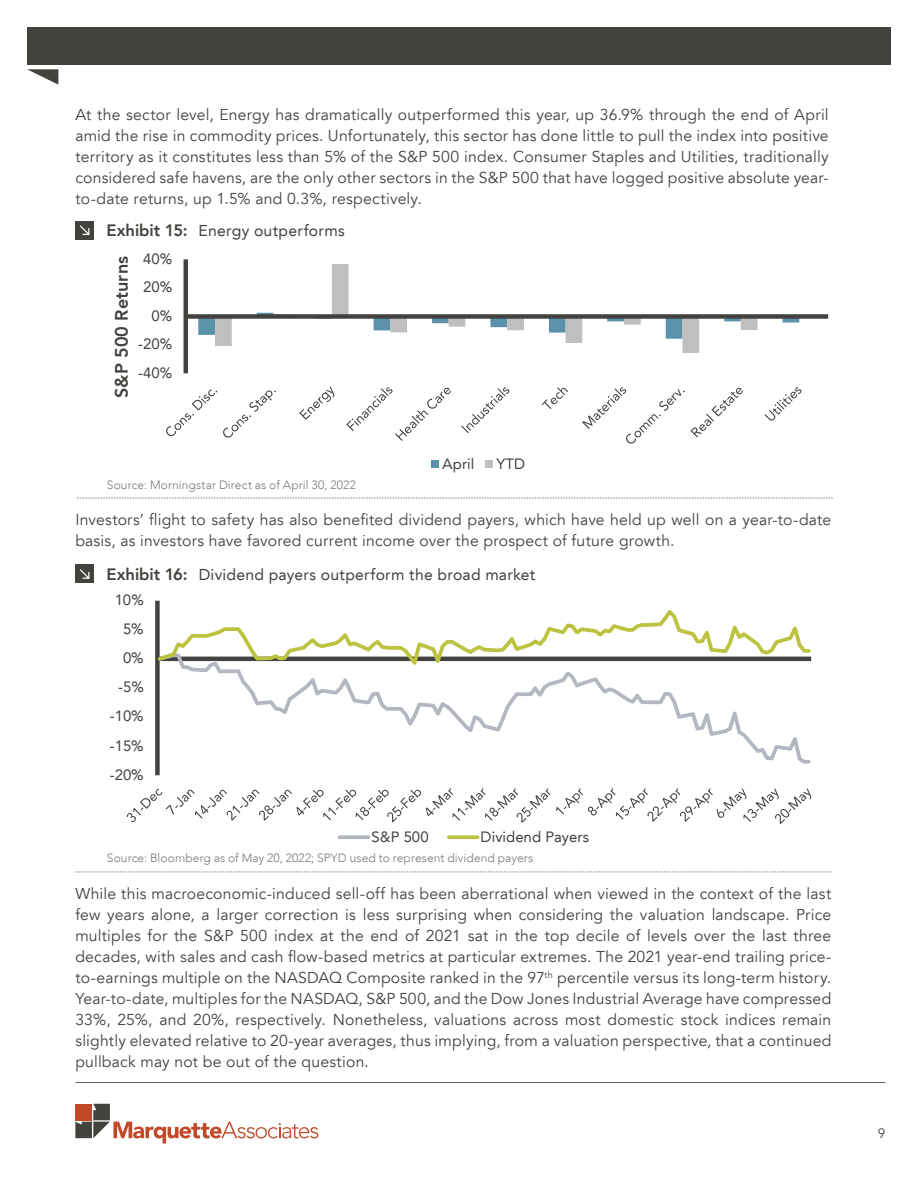
<style>
.page{position:relative;width:918px;height:1188px;background:#fff}
.page>*{position:absolute;margin:0;border:0;box-sizing:border-box;transform-origin:0 0}
.t1{font:800 18px "Avenir LT";color:#43423e}
.t2{font:15.75px/21px "Avenir LT";letter-spacing:.015em;color:#43423d;text-align:justify}
.t3{font:15.75px "Avenir LT";letter-spacing:.015em;color:#43423d}
.t4{font:15px "Avenir LT";color:#43423e}
.t5{font:13.5px "Avenir LT";color:#43423d}
.t6{font:300 12px "Avenir LT";letter-spacing:.01em;color:#7c7874}
.s1{font-weight:800;font-size:16.5px}
</style>
<div class="page">
<hr style="left:75px;top:1082px;width:810px;height:1px;background:#65605c">
<svg style="left:75px;top:1104px;width:243px;height:40px"></svg>
<div style="left:27px;top:27px;width:864px;height:38px;background:#43423d"></div>
<svg style="left:27px;top:69px;width:31px;height:16px"></svg>
<svg style="left:75px;top:872px;width:756px;height:1px"></svg>
<div style="left:75px;top:565px;width:19px;height:18px;background:#43423d"></div>
<svg style="left:80px;top:569px;width:10px;height:10px"></svg>
<div style="left:155px;top:601px;width:5px;height:174px;background:#43423e"></div>
<svg style="left:159px;top:673px;width:652px;height:93px"></svg>
<svg style="left:158px;top:606px;width:654px;height:67px"></svg>
<svg style="left:127px;top:788px;width:684px;height:36px"></svg>
<svg style="left:340px;top:835px;width:28px;height:4px"></svg>
<svg style="left:449px;top:835px;width:29px;height:4px"></svg>
<div style="left:75px;top:221px;width:19px;height:18px;background:#43423d"></div>
<svg style="left:79px;top:225px;width:11px;height:10px"></svg>
<svg style="left:198px;top:319px;width:17px;height:16px"></svg>
<svg style="left:215px;top:264px;width:585px;height:89px"></svg>
<hr style="left:184px;top:259px;width:4px;height:114px;background:#43423e">
<div style="left:186px;top:314px;width:643px;height:5px;background:#43423e"></div>
<svg style="left:166px;top:390px;width:51px;height:46px"></svg>
<svg style="left:223px;top:390px;width:53px;height:48px"></svg>
<svg style="left:299px;top:386px;width:35px;height:34px"></svg>
<svg style="left:346px;top:387px;width:105px;height:54px"></svg>
<svg style="left:461px;top:387px;width:48px;height:46px"></svg>
<svg style="left:542px;top:387px;width:26px;height:22px"></svg>
<svg style="left:582px;top:387px;width:161px;height:57px"></svg>
<svg style="left:765px;top:387px;width:37px;height:34px"></svg>
<div style="left:431px;top:460px;width:8px;height:8px;background:#5b91ab"></div>
<div style="left:485px;top:460px;width:8px;height:8px;background:#c0bfbf"></div>
<svg style="left:77px;top:498px;width:756px;height:1px"></svg>
<p class="t2" style="left:75px;top:104px;width:755px">At the sector level, Energy has dramatically outperformed this year, up 36.9% through the end of April amid the rise in commodity prices. Unfortunately, this sector has done little to pull the index into positive territory as it constitutes less than 5% of the S&amp;P 500 index. Consumer Staples and Utilities, traditionally considered safe havens, are the only other sectors in the S&amp;P 500 that have logged positive absolute year&shy;to-date returns, up 1.5% and 0.3%, respectively.</p>
<p class="t3" style="left:106px;top:222px;width:240px"><span class="s1">Exhibit 15:</span> Energy outperforms</p>
<p class="t1" style="left:111px;top:398px;width:143px;rotate:-90deg">S&amp;P 500 Returns</p>
<p class="t4" style="left:143px;top:250px;width:31px">40%</p>
<p class="t4" style="left:143px;top:278px;width:31px">20%</p>
<p class="t4" style="left:152px;top:307px;width:22px">0%</p>
<p class="t4" style="left:138px;top:335px;width:36px">-20%</p>
<p class="t4" style="left:138px;top:364px;width:36px">-40%</p>
<p class="t6" style="left:107px;top:478px;width:251px">Source: Morningstar Direct as of April 30, 2022</p>
<p class="t4" style="left:442px;top:455px;width:34px">April</p>
<p class="t4" style="left:497px;top:455px;width:30px">YTD</p>
<p class="t2" style="left:75px;top:510px;width:758px">Investors’ flight to safety has also benefited dividend payers, which have held up well on a year-to-date basis, as investors have favored current income over the prospect of future growth.</p>
<p class="t3" style="left:106px;top:565px;width:431px"><span class="s1">Exhibit 16:</span> Dividend payers outperform the broad market</p>
<p class="t4" style="left:115px;top:591px;width:31px">10%</p>
<p class="t4" style="left:123px;top:620px;width:22px">5%</p>
<p class="t4" style="left:123px;top:649px;width:22px">0%</p>
<p class="t4" style="left:118px;top:678px;width:27px">-5%</p>
<p class="t4" style="left:110px;top:708px;width:36px">-10%</p>
<p class="t4" style="left:110px;top:737px;width:36px">-15%</p>
<p class="t4" style="left:110px;top:766px;width:36px">-20%</p>
<p class="t4" style="left:371px;top:828px;width:59px">S&amp;P 500</p>
<p class="t4" style="left:481px;top:828px;width:110px">Dividend Payers</p>
<p class="t6" style="left:107px;top:851px;width:428px">Source: Bloomberg as of May 20, 2022; SPYD used to represent dividend payers</p>
<p class="t2" style="left:75px;top:884px;width:758px">While this macroeconomic-induced sell-off has been aberrational when viewed in the context of the last few years alone, a larger correction is less surprising when considering the valuation landscape. Price multiples for the S&amp;P 500 index at the end of 2021 sat in the top decile of levels over the last three decades, with sales and cash flow-based metrics at particular extremes. The 2021 year-end trailing price&shy;to-earnings multiple on the NASDAQ Composite ranked in the 97<sup>th</sup> percentile versus its long-term history.<br>Year-to-date, multiples for the NASDAQ, S&amp;P 500, and the Dow Jones Industrial Average have compressed 33%, 25%, and 20%, respectively. Nonetheless, valuations across most domestic stock indices remain slightly elevated relative to 20-year averages, thus implying, from a valuation perspective, that a continued pullback may not be out of the question.</p>
<p class="t5" style="left:878px;top:1126px;width:9px">9</p>
</div>
